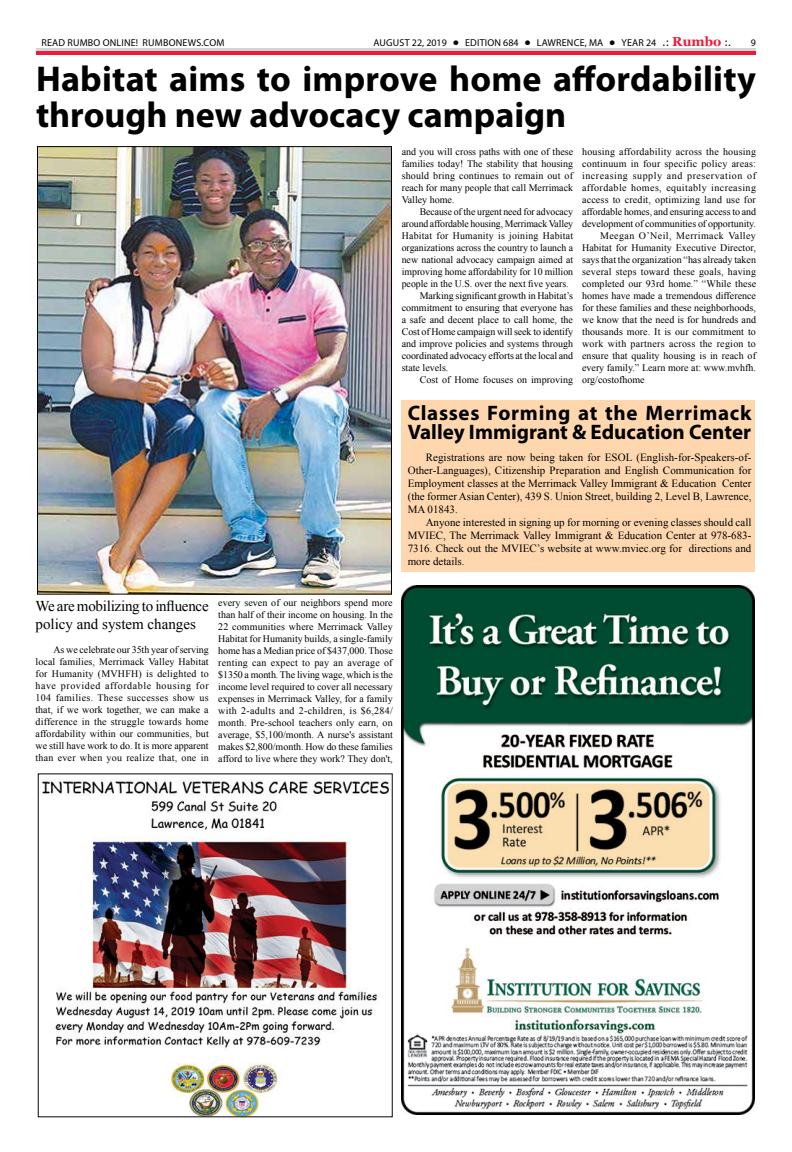
<style>
.page{position:relative;width:792px;height:1152px;background:#fff}
.page>*{position:absolute;margin:0;border:0;box-sizing:border-box;transform-origin:0 0}
.t1{font:700 36px/36px "Myriad Pro";letter-spacing:.005em;color:#000}
.t2{font:700 21px/19px "Myriad Pro";letter-spacing:.005em;color:#000}
.t3{font:15px/18px "Times New Roman";letter-spacing:-.015em;color:#000}
.t4{font:11px/13px "Times New Roman";color:#000;text-align:justify}
.t5{font:10px/12px "Times New Roman";color:#000;text-align:justify}
.t6{font:10px "Times New Roman";letter-spacing:.02em;color:#000}
.t7{font:10px "Myriad Pro";letter-spacing:.02em;color:#000}
.t8{font:10px "Times New Roman";letter-spacing:.04em;color:#000}
.t9{font:10px "Times New Roman";letter-spacing:.03em;color:#000}
.t10{font:10px "Times New Roman";letter-spacing:.055em;color:#000}
.t11{font:10px "Times New Roman";letter-spacing:.025em;color:#000}
.s1{font-family:"Tahoma";font-weight:700}
.s2{font-family:"Tahoma"}
.s3{font-family:"Georgia";font-weight:700;font-size:13px;color:#ed1a3b}
</style>
<div class="page">
<div style="left:36px;top:50px;width:720px;height:5px;background:#ed1a3b"></div>
<hr style="left:36px;top:48px;width:720px;height:2px;background:#d1d3d4">
<img style="left:42px;top:780px;width:347px;height:335px">
<img style="left:402px;top:585px;width:353px;height:529px">
<img style="left:39px;top:148px;width:351px;height:444px">
<div style="left:37px;top:146px;width:355px;height:448px;border:1px solid #000"></div>
<div style="left:402px;top:400px;width:353px;height:171px;background:#ffd7af"></div>
<p class="t7" style="left:41px;top:36px;width:185px">READ RUMBO ONLINE! RUMBONEWS.COM</p>
<p class="t7" style="left:374px;top:36px;width:359px">AUGUST 22, 2019 <span class="s1">•</span> EDITION 684 <span class="s1">•</span> LAWRENCE, MA <span class="s1">•</span> YEAR 24 <span class="s2">.:</span> <span class="s3">Rumbo</span> <span class="s2">:.</span></p>
<p class="t7" style="left:751px;top:36px;width:7px">9</p>
<h1 class="t1" style="left:36px;top:60px;width:721px">Habitat aims to improve home affordability through new advocacy campaign</h1>
<p class="t5" style="left:402px;top:145px;width:173px">and you will cross paths with one of these families today! The stability that housing should bring continues to remain out of reach for many people that call Merrimack Valley home.</p>
<p class="t5" style="left:420px;top:205px;width:155px">Because of the urgent need for advocacy</p>
<p class="t5" style="left:402px;top:217px;width:173px">around affordable housing, Merrimack Valley</p>
<p class="t9" style="left:402px;top:229px;width:173px">Habitat for Humanity is joining Habitat</p>
<p class="t5" style="left:402px;top:241px;width:173px">organizations across the country to launch a</p>
<p class="t5" style="left:402px;top:253px;width:173px">new national advocacy campaign aimed at</p>
<p class="t5" style="left:402px;top:265px;width:173px">improving home affordability for 10 million</p>
<p class="t5" style="left:402px;top:277px;width:168px">people in the U.S. over the next five years.</p>
<p class="t5" style="left:420px;top:289px;width:155px">Marking significant growth in Habitat’s</p>
<p class="t5" style="left:402px;top:301px;width:173px">commitment to ensuring that everyone has</p>
<p class="t5" style="left:402px;top:313px;width:173px">a safe and decent place to call home, the</p>
<p class="t5" style="left:402px;top:325px;width:173px">Cost of Home campaign will seek to identify</p>
<p class="t5" style="left:402px;top:337px;width:173px">and improve policies and systems through</p>
<p class="t5" style="left:402px;top:349px;width:173px">coordinated advocacy efforts at the local and</p>
<p class="t5" style="left:402px;top:361px;width:48px">state levels.</p>
<p class="t5" style="left:420px;top:373px;width:155px">Cost of Home focuses on improving</p>
<p class="t6" style="left:582px;top:145px;width:175px">housing affordability across the housing</p>
<p class="t6" style="left:582px;top:157px;width:175px">continuum in four specific policy areas:</p>
<p class="t10" style="left:582px;top:169px;width:175px">increasing supply and preservation of</p>
<p class="t8" style="left:582px;top:181px;width:175px">affordable homes, equitably increasing</p>
<p class="t6" style="left:582px;top:193px;width:175px">access to credit, optimizing land use for</p>
<p class="t5" style="left:582px;top:206px;width:175px">affordable homes, and ensuring access to and</p>
<p class="t5" style="left:582px;top:218px;width:175px">development of communities of opportunity.</p>
<p class="t8" style="left:600px;top:229px;width:157px">Meegan O’Neil, Merrimack Valley</p>
<p class="t5" style="left:582px;top:242px;width:175px">Habitat for Humanity Executive Director,</p>
<p class="t5" style="left:582px;top:254px;width:175px">says that the organization “has already taken</p>
<p class="t6" style="left:582px;top:265px;width:175px">several steps toward these goals, having</p>
<p class="t5" style="left:582px;top:278px;width:175px">completed our 93rd home.” “While these</p>
<p class="t5" style="left:582px;top:290px;width:175px">homes have made a tremendous difference</p>
<p class="t5" style="left:582px;top:302px;width:175px">for these families and these neighborhoods,</p>
<p class="t5" style="left:582px;top:314px;width:175px">we know that the need is for hundreds and</p>
<p class="t5" style="left:582px;top:326px;width:175px">thousands more. It is our commitment to</p>
<p class="t11" style="left:582px;top:337px;width:175px">work with partners across the region to</p>
<p class="t5" style="left:582px;top:350px;width:175px">ensure that quality housing is in reach of</p>
<p class="t5" style="left:582px;top:362px;width:175px">every family.” Learn more at: www.mvhfh.</p>
<p class="t5" style="left:582px;top:374px;width:64px">org/costofhome</p>
<h2 class="t2" style="left:408px;top:403px;width:345px">Classes Forming at the Merrimack<br>Valley Immigrant &amp; Education Center</h2>
<p class="t4" style="left:408px;top:451px;width:345px;text-indent:18px">Registrations are now being taken for ESOL (English-for-Speakers-of-Other-Languages), Citizenship Preparation and English Communication for Employment classes at the Merrimack Valley Immigrant &amp; Education Center (the former Asian Center), 439 S. Union Street, building 2, Level B, Lawrence, MA 01843.</p>
<p class="t4" style="left:408px;top:516px;width:345px;text-indent:18px">Anyone interested in signing up for morning or evening classes should call MVIEC, The Merrimack Valley Immigrant &amp; Education Center at 978-683- 7316. Check out the MVIEC’s website at www.mviec.org for directions and more details.</p>
<h3 class="t3" style="left:36px;top:597px;width:175px">We are mobilizing to influence policy and system changes</h3>
<p class="t5" style="left:36px;top:644px;width:175px;text-indent:18px">As we celebrate our 35th year of serving local families, Merrimack Valley Habitat for Humanity (MVHFH) is delighted to have provided affordable housing for 104 families. These successes show us that, if we work together, we can make a difference in the struggle towards home affordability within our communities, but we still have work to do. It is more apparent than ever when you realize that, one in</p>
<p class="t5" style="left:218px;top:597px;width:176px">every seven of our neighbors spend more than half of their income on housing. In the 22 communities where Merrimack Valley Habitat for Humanity builds, a single-family home has a Median price of $437,000. Those renting can expect to pay an average of $1350 a month. The living wage, which is the income level required to cover all necessary expenses in Merrimack Valley, for a family with 2-adults and 2-children, is $6,284/ month. Pre-school teachers only earn, on average, $5,100/month. A nurse's assistant makes $2,800/month. How do these families afford to live where they work? They don't,</p>
</div>
